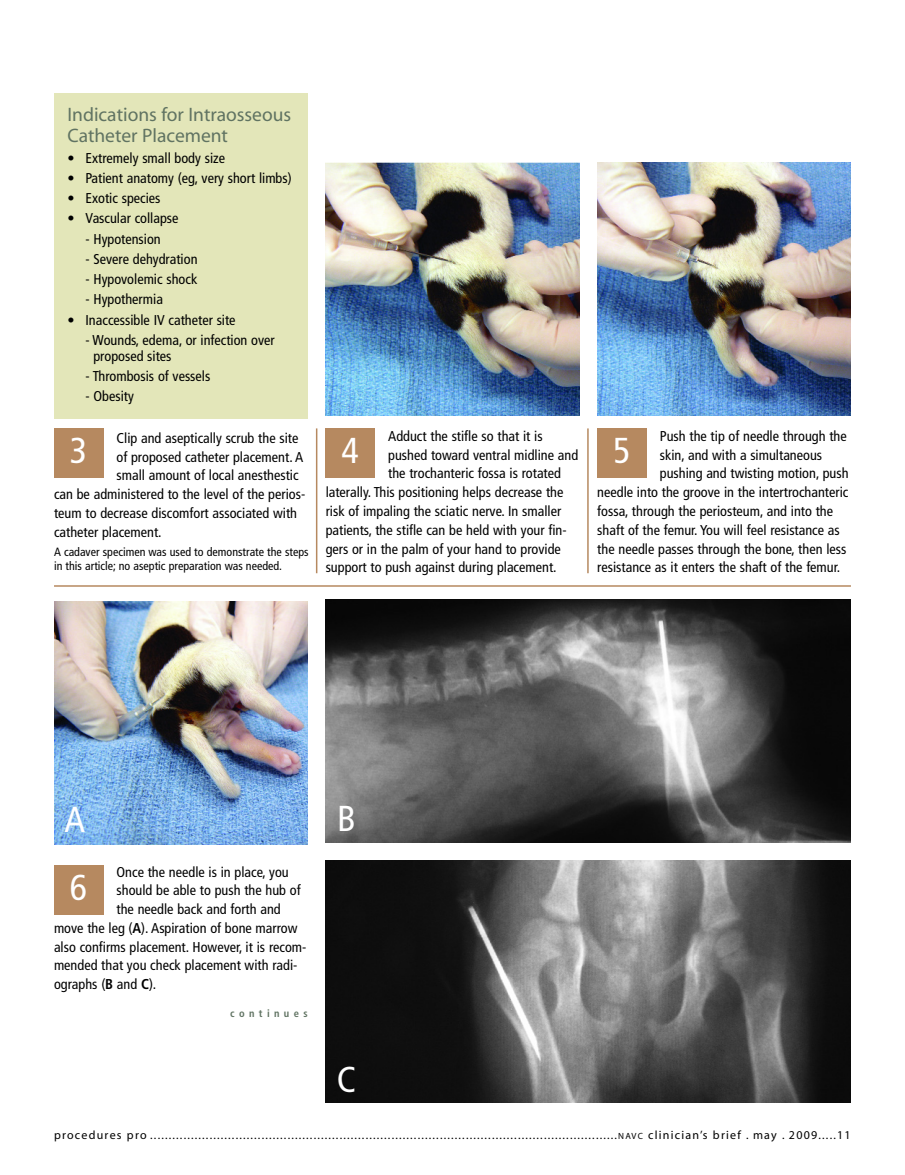
<style>
.page{position:relative;width:905px;height:1175px;background:#fff}
.page>*{position:absolute;margin:0;border:0;box-sizing:border-box;transform-origin:0 0}
.t1{font:condensed 36px "Frutiger";color:#fff}
.t2{font:19.5px/21px "Myriad";color:#607362}
.t3{font:condensed 14.25px/15.8px "Frutiger";color:#000}
.t4{font:12px "Myriad";letter-spacing:.105em;color:#000}
.t5{font:condensed 12px/13.5px "Frutiger";color:#000}
.t6{font:700 condensed 10.5px "Frutiger";letter-spacing:.415em;color:#607362}
.s1{font-weight:700}
.s2{font-size:9px}
</style>
<div class="page">
<div style="left:54px;top:93px;width:254px;height:326px;background:#e3e6b9"></div>
<div style="left:54px;top:428px;width:49px;height:49px;background:#b68960"></div>
<div style="left:326px;top:428px;width:48px;height:49px;background:#b68960"></div>
<div style="left:597px;top:428px;width:49px;height:49px;background:#b68960"></div>
<img style="left:326px;top:162px;width:253px;height:254px">
<img style="left:597px;top:162px;width:253px;height:254px">
<div style="left:54px;top:865px;width:49px;height:49px;background:#b68960"></div>
<img style="left:54px;top:601px;width:254px;height:243px">
<hr style="left:54px;top:585px;width:796px;height:1px;background:#b68960">
<img style="left:326px;top:600px;width:524px;height:242px">
<img style="left:326px;top:860px;width:524px;height:242px">
<hr style="left:316px;top:428px;width:1px;height:145px;background:#b68960">
<hr style="left:587px;top:428px;width:1px;height:145px;background:#b68960">
<h2 class="t2" style="left:68px;top:106px;width:225px">Indications for Intraosseous<br>Catheter Placement</h2>
<p class="t3" style="left:68px;top:151px;width:159px">• Extremely small body size</p>
<p class="t3" style="left:68px;top:171px;width:226px">• Patient anatomy (eg, very short limbs)</p>
<p class="t3" style="left:68px;top:191px;width:94px">• Exotic species</p>
<p class="t3" style="left:68px;top:212px;width:112px">• Vascular collapse</p>
<p class="t3" style="left:86px;top:232px;width:77px">- Hypotension</p>
<p class="t3" style="left:86px;top:252px;width:113px">- Severe dehydration</p>
<p class="t3" style="left:86px;top:272px;width:113px">- Hypovolemic shock</p>
<p class="t3" style="left:86px;top:293px;width:79px">- Hypothermia</p>
<p class="t3" style="left:68px;top:313px;width:170px">• Inaccessible IV catheter site</p>
<p class="t3" style="left:93px;top:333px;width:183px;text-indent:-8px">- Wounds, edema, or infection over proposed sites</p>
<p class="t3" style="left:86px;top:369px;width:126px">- Thrombosis of vessels</p>
<p class="t3" style="left:86px;top:389px;width:50px">- Obesity</p>
<h1 class="t1" style="left:70px;top:435px;width:19px">3</h1>
<h1 class="t1" style="left:341px;top:436px;width:19px">4</h1>
<h1 class="t1" style="left:613px;top:436px;width:19px">5</h1>
<p class="t3" style="left:388px;top:429px;width:156px">Adduct the stifle so that it is</p>
<p class="t3" style="left:388px;top:448px;width:191px">pushed toward ventral midline and</p>
<p class="t3" style="left:388px;top:467px;width:174px">the trochanteric fossa is rotated</p>
<p class="t3" style="left:325px;top:485px;width:239px">laterally. This positioning helps decrease the</p>
<p class="t3" style="left:325px;top:504px;width:237px">risk of impaling the sciatic nerve. In smaller</p>
<p class="t3" style="left:325px;top:523px;width:242px">patients, the stifle can be held with your fin-</p>
<p class="t3" style="left:325px;top:542px;width:237px">gers or in the palm of your hand to provide</p>
<p class="t3" style="left:325px;top:560px;width:232px">support to push against during placement.</p>
<p class="t3" style="left:659px;top:429px;width:188px">Push the tip of needle through the</p>
<p class="t3" style="left:659px;top:448px;width:164px">skin, and with a simultaneous</p>
<p class="t3" style="left:659px;top:467px;width:190px">pushing and twisting motion, push</p>
<p class="t3" style="left:597px;top:485px;width:253px">needle into the groove in the intertrochanteric</p>
<p class="t3" style="left:597px;top:504px;width:237px">fossa, through the periosteum, and into the</p>
<p class="t3" style="left:597px;top:523px;width:244px">shaft of the femur. You will feel resistance as</p>
<p class="t3" style="left:597px;top:542px;width:250px">the needle passes through the bone, then less</p>
<p class="t3" style="left:597px;top:560px;width:244px">resistance as it enters the shaft of the femur.</p>
<p class="t3" style="left:116px;top:431px;width:183px">Clip and aseptically scrub the site</p>
<p class="t3" style="left:116px;top:450px;width:188px">of proposed catheter placement. A</p>
<p class="t3" style="left:116px;top:469px;width:184px">small amount of local anesthestic</p>
<p class="t3" style="left:54px;top:487px;width:253px">can be administered to the level of the perios-</p>
<p class="t3" style="left:54px;top:506px;width:244px">teum to decrease discomfort associated with</p>
<p class="t3" style="left:54px;top:525px;width:109px">catheter placement.</p>
<p class="t5" style="left:54px;top:546px;width:256px">A cadaver specimen was used to demonstrate the steps in this article; no aseptic preparation was needed.</p>
<h1 class="t1" style="left:64px;top:805px;width:22px">A</h1>
<h1 class="t1" style="left:337px;top:803px;width:20px">B</h1>
<p class="t3" style="left:116px;top:864px;width:174px">Once the needle is in place, you</p>
<p class="t3" style="left:116px;top:883px;width:186px">should be able to push the hub of</p>
<p class="t3" style="left:116px;top:902px;width:166px">the needle back and forth and</p>
<p class="t3" style="left:54px;top:921px;width:245px">move the leg (<span class="s1">A</span>). Aspiration of bone marrow</p>
<p class="t3" style="left:54px;top:939px;width:254px">also confirms placement. However, it is recom-</p>
<p class="t3" style="left:54px;top:958px;width:245px">mended that you check placement with radi-</p>
<p class="t3" style="left:54px;top:977px;width:104px">ographs (<span class="s1">B</span> and <span class="s1">C</span>).</p>
<h1 class="t1" style="left:70px;top:872px;width:19px">6</h1>
<p class="t6" style="left:230px;top:1009px;width:79px">continues</p>
<h1 class="t1" style="left:337px;top:1064px;width:21px">C</h1>
<p class="t4" style="left:54px;top:1129px;width:798px">procedures pro ..............................................................................................................................<span class="s2">NAVC</span> clinician’s brief . may . 2009.....11</p>
</div>
